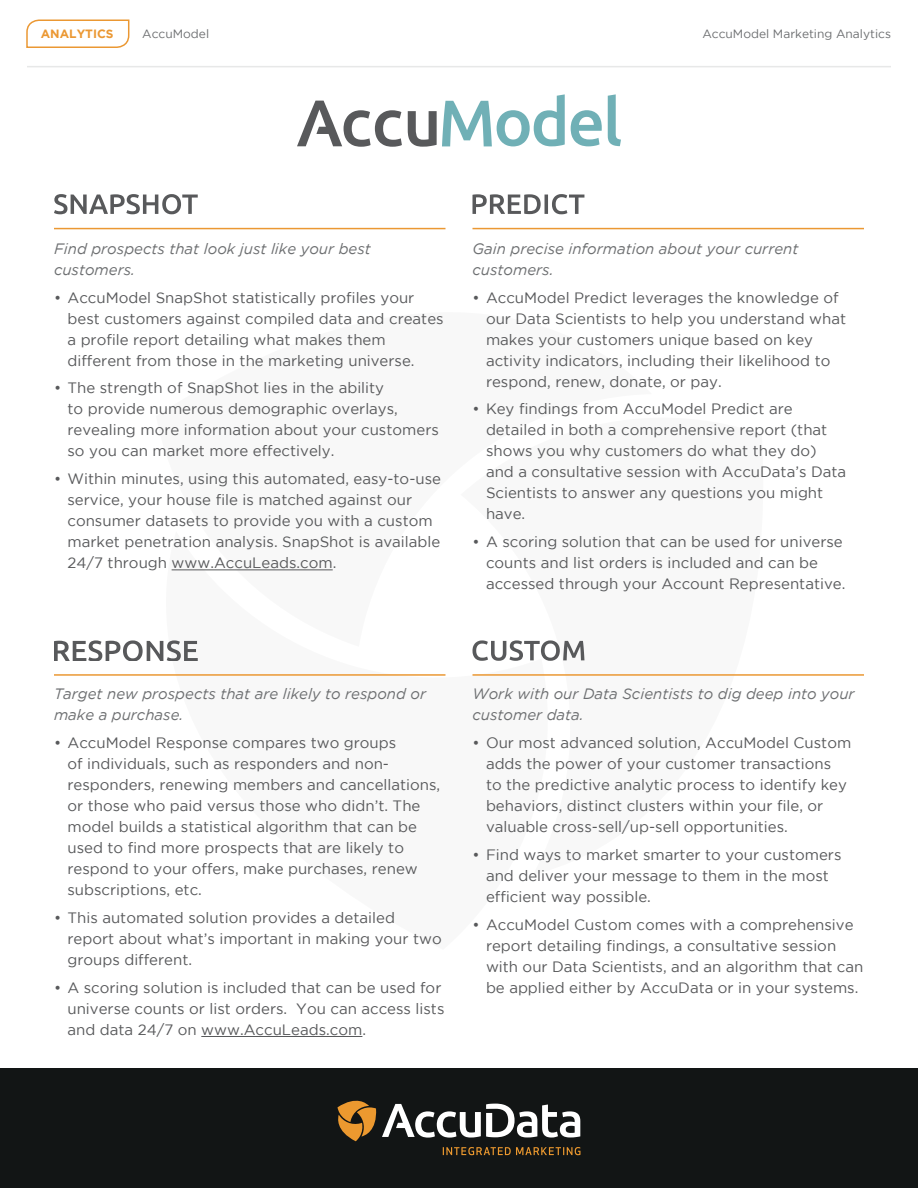
<style>
.page{position:relative;width:918px;height:1188px;background:#fff}
.page>*{position:absolute;margin:0;border:0;box-sizing:border-box;transform-origin:0 0}
.t1{font:15px/21px "Gotham";color:#58595b}
.Copy{font:italic 15px/21px "Gotham";color:#6d6f71}
.t2{font:12px "Gotham";color:#6d6f71}
.t3{font:700 12px "Gotham";color:#eb9833}
</style>
<div class="page">
<div style="left:0;top:1068px;width:918px;height:120px;background:#121515"></div>
<svg style="left:443px;top:1147px;width:137px;height:8px"></svg>
<svg style="left:338px;top:1101px;width:242px;height:40px"></svg>
<hr style="left:27px;top:66px;width:864px;height:1px;background:#e7e8e8">
<svg style="left:26px;top:19px;width:104px;height:29px"></svg>
<hr style="left:172px;top:570px;width:161px;height:1px;background:#58595b">
<hr style="left:54px;top:228px;width:392px;height:1px;background:#eb9833">
<hr style="left:472px;top:228px;width:392px;height:1px;background:#eb9833">
<hr style="left:201px;top:1036px;width:161px;height:1px;background:#58595b">
<hr style="left:54px;top:674px;width:392px;height:2px;background:#eb9833">
<hr style="left:472px;top:674px;width:392px;height:2px;background:#eb9833">
<svg style="left:297px;top:94px;width:324px;height:53px"></svg>
<svg style="left:54px;top:194px;width:144px;height:20px"></svg>
<svg style="left:54px;top:640px;width:144px;height:21px"></svg>
<svg style="left:472px;top:194px;width:112px;height:20px"></svg>
<svg style="left:473px;top:640px;width:111px;height:21px"></svg>
<p class="t3" style="left:41px;top:27px;width:74px">ANALYTICS</p>
<p class="t2" style="left:142px;top:27px;width:68px">AccuModel</p>
<p class="t2" style="left:702px;top:27px;width:190px">AccuModel Marketing Analytics</p>
<p class="Copy" style="left:54px;top:238px;width:318px">Find prospects that look just like your best customers.</p>
<p class="t1" style="left:68px;top:286px;width:378px;text-indent:-14px">• AccuModel SnapShot statistically profiles your best customers against compiled data and creates a profile report detailing what makes them different from those in the marketing universe.</p>
<p class="t1" style="left:68px;top:377px;width:373px;text-indent:-14px">• The strength of SnapShot lies in the ability<br>to provide numerous demographic overlays, revealing more information about your customers so you can market more effectively.</p>
<p class="t1" style="left:68px;top:468px;width:375px;text-indent:-14px">• Within minutes, using this automated, easy-to-use service, your house file is matched against our consumer datasets to provide you with a custom market penetration analysis. SnapShot is available 24/7 through www.AccuLeads.com.</p>
<p class="Copy" style="left:472px;top:238px;width:327px">Gain precise information about your current customers.</p>
<p class="t1" style="left:486px;top:286px;width:362px;text-indent:-14px">• AccuModel Predict leverages the knowledge of our Data Scientists to help you understand what makes your customers unique based on key activity indicators, including their likelihood to respond, renew, donate, or pay.</p>
<p class="t1" style="left:486px;top:398px;width:362px;text-indent:-14px">• Key findings from AccuModel Predict are detailed in both a comprehensive report (that shows you why customers do what they do) and a consultative session with AccuData’s Data Scientists to answer any questions you might have.</p>
<p class="t1" style="left:486px;top:531px;width:361px;text-indent:-14px">• A scoring solution that can be used for universe counts and list orders is included and can be accessed through your Account Representative.</p>
<p class="Copy" style="left:54px;top:684px;width:374px">Target new prospects that are likely to respond or make a purchase.</p>
<p class="t1" style="left:68px;top:732px;width:374px;text-indent:-14px">• AccuModel Response compares two groups<br>of individuals, such as responders and non&shy;responders, renewing members and cancellations, or those who paid versus those who didn’t. The model builds a statistical algorithm that can be used to find more prospects that are likely to respond to your offers, make purchases, renew subscriptions, etc.</p>
<p class="t1" style="left:68px;top:907px;width:376px;text-indent:-14px">• This automated solution provides a detailed report about what’s important in making your two groups different.</p>
<p class="t1" style="left:68px;top:977px;width:378px;text-indent:-14px">• A scoring solution is included that can be used for universe counts or list orders. You can access lists and data 24/7 on www.AccuLeads.com.</p>
<p class="Copy" style="left:472px;top:684px;width:384px">Work with our Data Scientists to dig deep into your customer data.</p>
<p class="t1" style="left:486px;top:732px;width:367px;text-indent:-14px">• Our most advanced solution, AccuModel Custom adds the power of your customer transactions<br>to the predictive analytic process to identify key behaviors, distinct clusters within your file, or valuable cross-sell/up-sell opportunities.</p>
<p class="t1" style="left:486px;top:844px;width:357px;text-indent:-14px">• Find ways to market smarter to your customers and deliver your message to them in the most efficient way possible.</p>
<p class="t1" style="left:486px;top:914px;width:379px;text-indent:-14px">• AccuModel Custom comes with a comprehensive report detailing findings, a consultative session with our Data Scientists, and an algorithm that can be applied either by AccuData or in your systems.</p>
</div>
